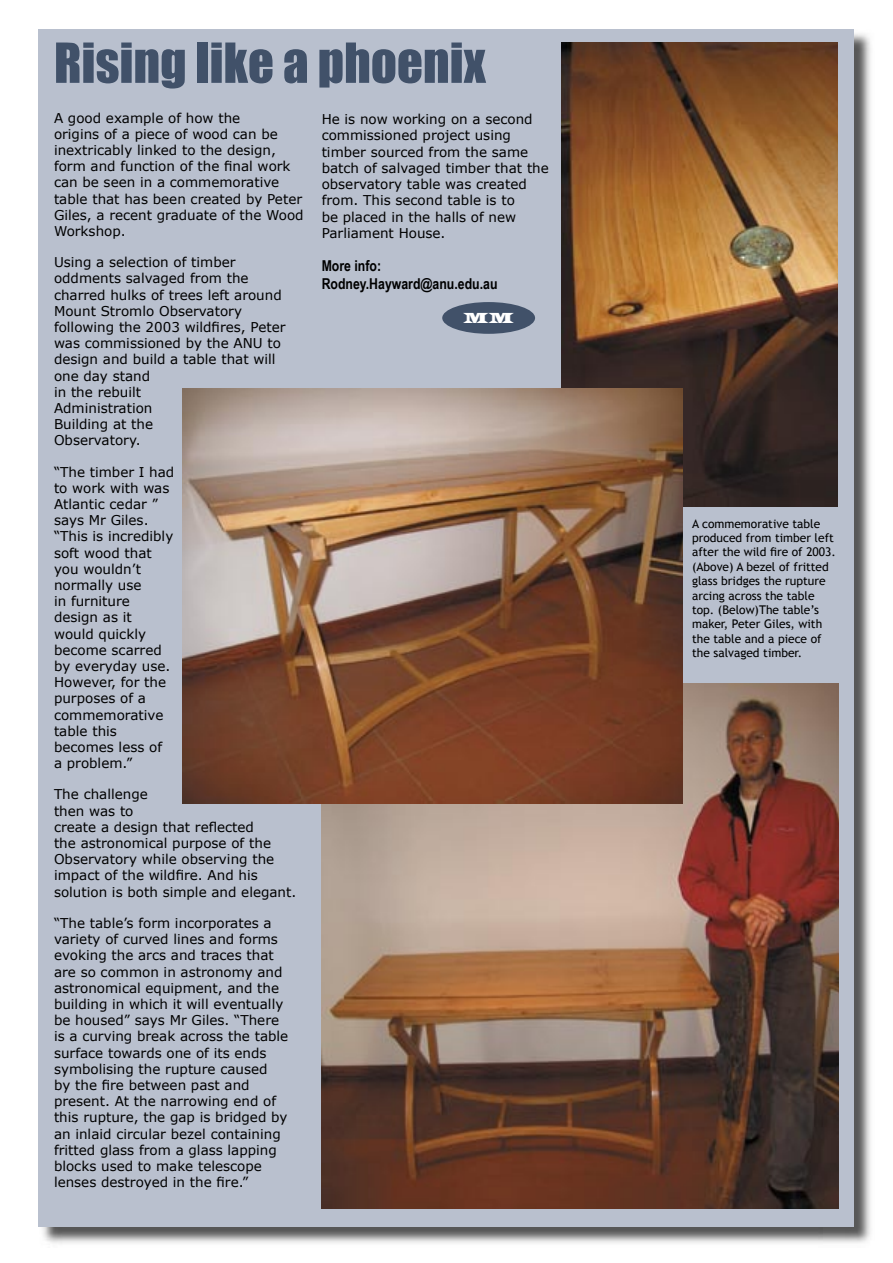
<style>
.page{position:relative;width:893px;height:1263px;background:#fff}
.page>*{position:absolute;margin:0;border:0;box-sizing:border-box;transform-origin:0 0}
.t1{font:51px "Impact";color:#415169}
.t2{font:700 15px/18px "Arial Narrow";color:#000}
.t3{font:15px "Latin Wide";color:#fff}
.t4{font:13.5px/16.2px "Verdana";color:#000}
.t5{font:12px/14.4px "Trebuchet MS";color:#000}
</style>
<div class="page">
<img style="left:821px;top:33px;width:50px;height:1210px">
<div style="left:38px;top:29px;width:816px;height:1197px;background:#b9c0ce"></div>
<div style="left:442px;top:302px;width:93px;height:32px;background:#415169;border-radius:50%"></div>
<img style="left:322px;top:683px;width:517px;height:526px">
<img style="left:561px;top:43px;width:277px;height:463px">
<img style="left:183px;top:389px;width:500px;height:414px">
<h1 class="t1" style="left:54px;top:23px;width:433px">Rising like a phoenix</h1>
<p class="t4" style="left:322px;top:111px;width:229px">He is now working on a second commissioned project using timber sourced from the same batch of salvaged timber that the observatory table was created from. This second table is to<br>be placed in the halls of new<br>Parliament House.</p>
<p class="t2" style="left:322px;top:256px;width:177px">More info:<br>Rodney.Hayward@anu.edu.au</p>
<p class="t4" style="left:54px;top:109px;width:251px">A good example of how the<br>origins of a piece of wood can be inextricably linked to the design, form and function of the final work can be seen in a commemorative table that has been created by Peter<br>Giles, a recent graduate of the Wood<br>Workshop.</p>
<p class="t4" style="left:54px;top:254px;width:233px">Using a selection of timber oddments salvaged from the charred hulks of trees left around<br>Mount Stromlo Observatory following the 2003 wildfires, Peter was commissioned by the ANU to design and build a table that will one day stand<br>in the rebuilt<br>Administration<br>Building at the<br>Observatory.</p>
<p class="t4" style="left:54px;top:463px;width:122px">“The timber I had to work with was<br>Atlantic cedar ” says Mr Giles. “This is incredibly soft wood that you wouldn’t normally use<br>in furniture design as it would quickly become scarred by everyday use.<br>However, for the purposes of a commemorative table this becomes less of<br>a problem.”</p>
<p class="t4" style="left:54px;top:786px;width:244px">The challenge<br>then was to<br>create a design that reflected<br>the astronomical purpose of the<br>Observatory while observing the impact of the wildfire. And his solution is both simple and elegant.</p>
<p class="t4" style="left:54px;top:914px;width:236px">“The table’s form incorporates a variety of curved lines and forms evoking the arcs and traces that are so common in astronomy and astronomical equipment, and the building in which it will eventually be housed” says Mr Giles. “There is a curving break across the table surface towards one of its ends symbolising the rupture caused<br>by the fire between past and present. At the narrowing end of this rupture, the gap is bridged by an inlaid circular bezel containing fritted glass from a glass lapping blocks used to make telescope lenses destroyed in the fire.”</p>
<p class="t3" style="left:463px;top:309px;width:53px">MM</p>
<p class="t5" style="left:692px;top:516px;width:145px">A commemorative table produced from timber left after the wild fire of 2003. (Above) A bezel of fritted glass bridges the rupture arcing across the table top. (Below)The table’s maker, Peter Giles, with the table and a piece of the salvaged timber.</p>
</div>
